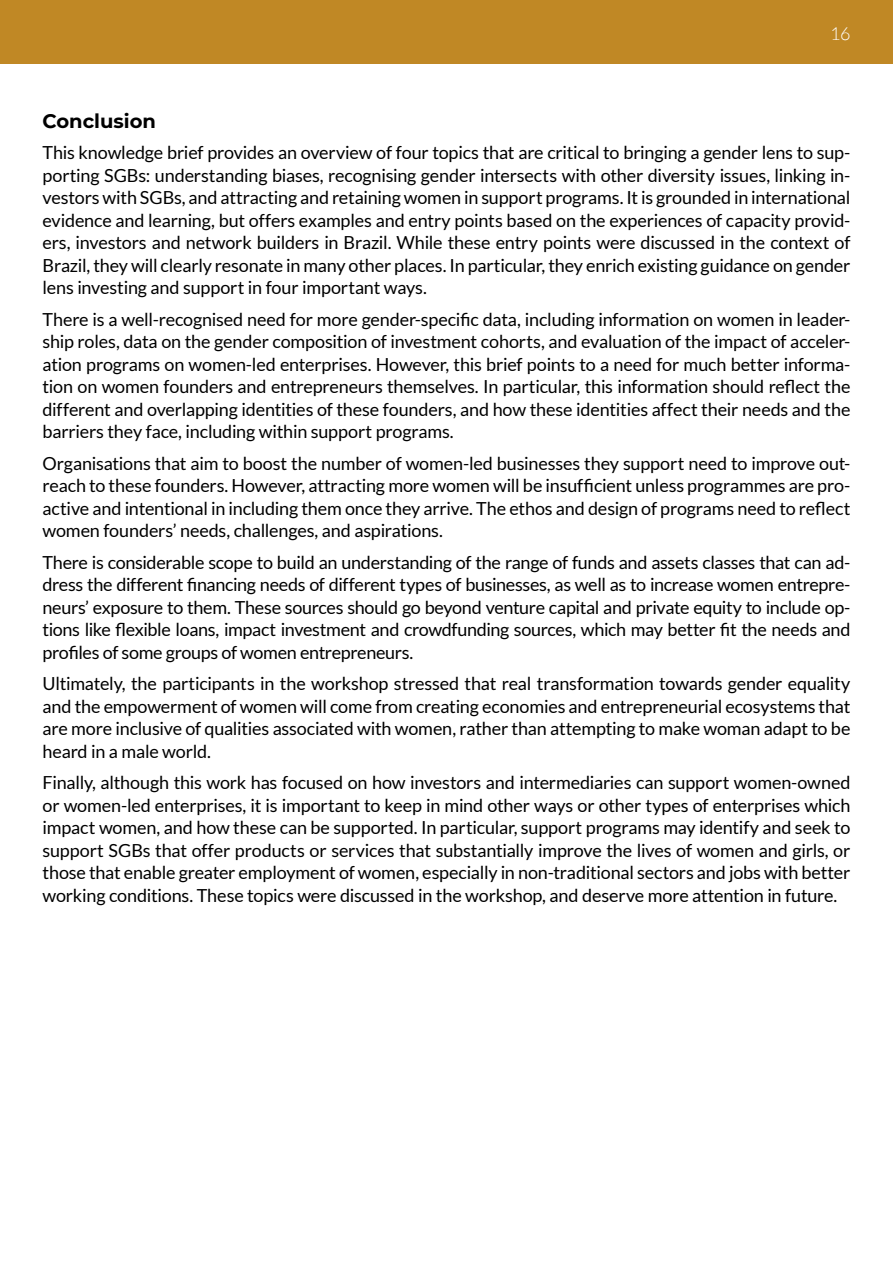
<style>
.page{position:relative;width:893px;height:1263px;background:#fff}
.page>*{position:absolute;margin:0;border:0;box-sizing:border-box;transform-origin:0 0}
.t1{font:700 19.5px "Montserrat";color:#000}
.t2{font:18px/22.5px "Lato";letter-spacing:-.01em;color:#000;text-align:justify}
.t3{font:300 18px "Lato";color:#fff}
</style>
<div class="page">
<div style="left:0;top:0;width:893px;height:63px;background:#c08825"></div>
<p class="t3" style="left:830px;top:24px;width:22px">16</p>
<p class="t1" style="left:43px;top:107px;width:115px">Conclusion</p>
<p class="t2" style="left:43px;top:141px;width:809px">This knowledge brief provides an overview of four topics that are critical to bringing a gender lens to sup&shy;porting SGBs: understanding biases, recognising gender intersects with other diversity issues, linking in&shy;vestors with SGBs, and attracting and retaining women in support programs. It is grounded in international evidence and learning, but offers examples and entry points based on the experiences of capacity provid&shy;ers, investors and network builders in Brazil. While these entry points were discussed in the context of Brazil, they will clearly resonate in many other places. In particular, they enrich existing guidance on gender lens investing and support in four important ways.</p>
<p class="t2" style="left:43px;top:308px;width:809px">There is a well-recognised need for more gender-specific data, including information on women in leader&shy;ship roles, data on the gender composition of investment cohorts, and evaluation of the impact of acceler&shy;ation programs on women-led enterprises. However, this brief points to a need for much better informa&shy;tion on women founders and entrepreneurs themselves. In particular, this information should reflect the different and overlapping identities of these founders, and how these identities affect their needs and the barriers they face, including within support programs.</p>
<p class="t2" style="left:43px;top:452px;width:809px">Organisations that aim to boost the number of women-led businesses they support need to improve out&shy;reach to these founders. However, attracting more women will be insufficient unless programmes are pro&shy;active and intentional in including them once they arrive. The ethos and design of programs need to reflect women founders’ needs, challenges, and aspirations.</p>
<p class="t2" style="left:43px;top:551px;width:809px">There is considerable scope to build an understanding of the range of funds and assets classes that can ad&shy;dress the different financing needs of different types of businesses, as well as to increase women entrepre&shy;neurs’ exposure to them. These sources should go beyond venture capital and private equity to include op&shy;tions like flexible loans, impact investment and crowdfunding sources, which may better fit the needs and profiles of some groups of women entrepreneurs.</p>
<p class="t2" style="left:43px;top:672px;width:809px">Ultimately, the participants in the workshop stressed that real transformation towards gender equality and the empowerment of women will come from creating economies and entrepreneurial ecosystems that are more inclusive of qualities associated with women, rather than attempting to make woman adapt to be heard in a male world.</p>
<p class="t2" style="left:43px;top:771px;width:809px">Finally, although this work has focused on how investors and intermediaries can support women-owned or women-led enterprises, it is important to keep in mind other ways or other types of enterprises which impact women, and how these can be supported. In particular, support programs may identify and seek to support SGBs that offer products or services that substantially improve the lives of women and girls, or those that enable greater employment of women, especially in non-traditional sectors and jobs with better working conditions. These topics were discussed in the workshop, and deserve more attention in future.</p>
</div>
